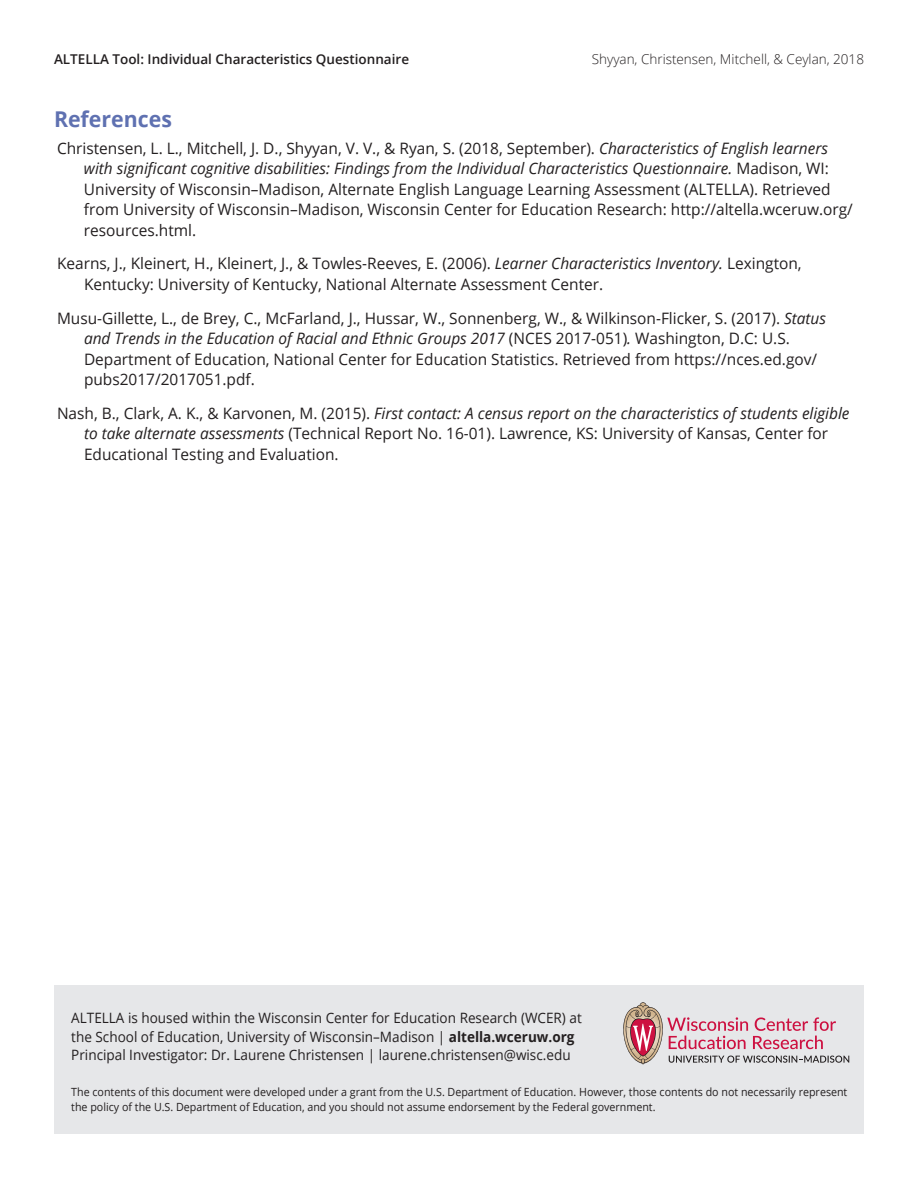
<style>
.page{position:relative;width:918px;height:1188px;background:#fff}
.page>*{position:absolute;margin:0;border:0;box-sizing:border-box;transform-origin:0 0}
.t1{font:700 21.75px "Open Sans";color:#5f71b1}
.t2{font:15.75px/20.4px "Open Sans";color:#231f20}
.t3{font:14.25px/18.6px "Open Sans";color:#231f20;scale:.95 1}
.t4{font:600 13.5px "Open Sans";color:#231f20}
.t5{font:300 13.5px "Open Sans";color:#231f20}
.t6{font:11.25px/15px "Open Sans";color:#231f20;scale:.95 1}
.s1{font-style:italic}
.s2{font-weight:700}
</style>
<div class="page">
<div style="left:54px;top:986px;width:810px;height:148px;background:#e6e7e9"></div>
<svg style="left:623px;top:1002px;width:226px;height:62px"></svg>
<p class="t4" style="left:54px;top:50px;width:357px">ALTELLA Tool: Individual Characteristics Questionnaire</p>
<p class="t5" style="left:592px;top:50px;width:274px">Shyyan, Christensen, Mitchell, &amp; Ceylan, 2018</p>
<p class="t1" style="left:54px;top:104px;width:119px">References</p>
<p class="t2" style="left:84px;top:138px;width:770px;text-indent:-27px">Christensen, L. L., Mitchell, J. D., Shyyan, V. V., &amp; Ryan, S. (2018, September). <span class="s1">Characteristics of English learners with significant cognitive disabilities: Findings from the Individual Characteristics Questionnaire.</span> Madison, WI:<br>University of Wisconsin–Madison, Alternate English Language Learning Assessment (ALTELLA). Retrieved from University of Wisconsin–Madison, Wisconsin Center for Education Research: http://altella.wceruw.org/ resources.html.</p>
<p class="t2" style="left:84px;top:253px;width:719px;text-indent:-27px">Kearns, J., Kleinert, H., Kleinert, J., &amp; Towles-Reeves, E. (2006). <span class="s1">Learner Characteristics Inventory.</span> Lexington,<br>Kentucky: University of Kentucky, National Alternate Assessment Center.</p>
<p class="t2" style="left:84px;top:307px;width:744px;text-indent:-27px">Musu-Gillette, L., de Brey, C., McFarland, J., Hussar, W., Sonnenberg, W., &amp; Wilkinson-Flicker, S. (2017). <span class="s1">Status and Trends in the Education of Racial and Ethnic Groups 2017</span> (NCES 2017-051)<span class="s1">.</span> Washington, D.C: U.S.<br>Department of Education, National Center for Education Statistics. Retrieved from https://nces.ed.gov/ pubs2017/2017051.pdf.</p>
<p class="t2" style="left:84px;top:402px;width:767px;text-indent:-27px">Nash, B., Clark, A. K., &amp; Karvonen, M. (2015). <span class="s1">First contact: A census report on the characteristics of students eligible to take alternate assessments</span> (Technical Report No. 16-01). Lawrence, KS: University of Kansas, Center for<br>Educational Testing and Evaluation.</p>
<p class="t3" style="left:71px;top:1008px;width:539px">ALTELLA is housed within the Wisconsin Center for Education Research (WCER) at the School of Education, University of Wisconsin–Madison | <span class="s2">altella.wceruw.org</span></p>
<p class="t3" style="left:71px;top:1046px;width:527px">Principal Investigator: Dr. Laurene Christensen | laurene.christensen@wisc.edu</p>
<p class="t6" style="left:71px;top:1084px;width:819px">The contents of this document were developed under a grant from the U.S. Department of Education. However, those contents do not necessarily represent the policy of the U.S. Department of Education, and you should not assume endorsement by the Federal government.</p>
</div>
